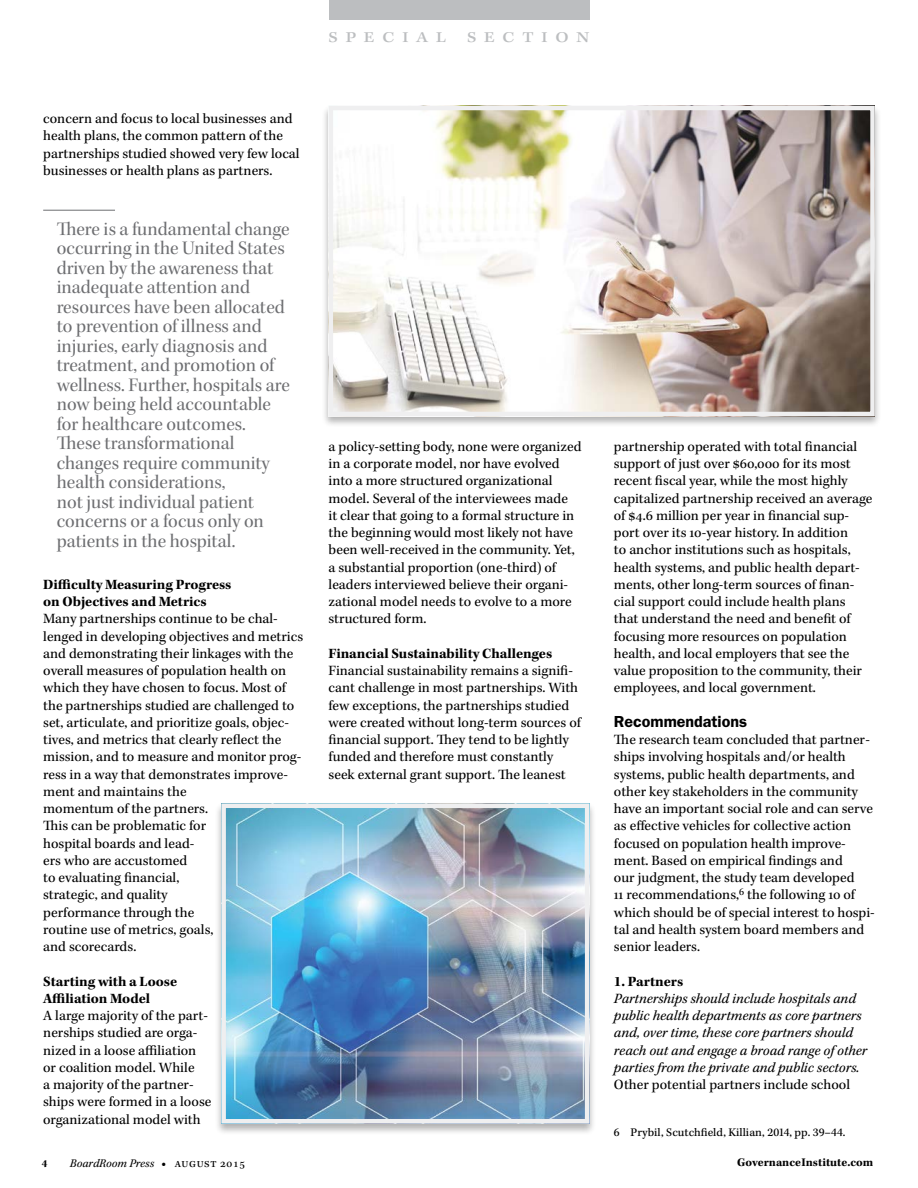
<style>
.page{position:relative;width:918px;height:1188px;background:#fff}
.page>*{position:absolute;margin:0;border:0;box-sizing:border-box;transform-origin:0 0}
.pullquote-no-author{font:19.5px/19.5px "Kepler Std Subh";color:#6d6e71}
.t1{font:600 16.05px "ITC Franklin Gothic Std";color:#000}
.t2{font:15px "Kepler Std Medium Ext Capt";letter-spacing:.515em;color:#bcbec0}
.body-no-indent{font:14.55px/17.2px "Kepler Std";color:#000}
.body-no-indent-2{font:italic 14.55px/17.2px "Kepler Std";letter-spacing:.005em;color:#000}
.t3{font:700 14.55px/17.2px "Kepler Std";letter-spacing:-.005em;color:#000}
.Footnote{font:12px "Kepler Std Capt";color:#000}
.t4{font:italic 12px "Kepler Std";color:#000}
.t5{font:700 12px "Kepler Std";color:#000}
.t6{font:700 10.95px "Kepler Std";color:#000}
.s1{font-style:normal}
.s2{font-weight:900;font-style:normal}
</style>
<div class="page">
<div style="left:329px;top:0;width:260px;height:19px;background:#bcbec0"></div>
<hr style="left:43px;top:210px;width:72px;height:1px;background:#6d6e71">
<div style="left:322px;top:104px;width:560px;height:324px;background:#000;opacity:.3"></div>
<img style="left:334px;top:111px;width:536px;height:300px">
<div style="left:329px;top:106px;width:546px;height:310px;border:4px solid #efeff0"></div>
<div style="left:215px;top:802px;width:381px;height:333px;background:#000;opacity:.3"></div>
<img style="left:226px;top:809px;width:358px;height:310px">
<div style="left:221px;top:804px;width:368px;height:320px;border:4px solid #efeff0"></div>
<p class="t2" style="left:329px;top:28px;width:119px">SPECIAL</p>
<p class="t2" style="left:467px;top:28px;width:124px">SECTION</p>
<p class="body-no-indent" style="left:43px;top:110px;width:258px">concern and focus to local businesses and health plans, the common pattern of the partnerships studied showed very few local businesses or health plans as partners.</p>
<p class="pullquote-no-author" style="left:57px;top:219px;width:235px">There is a fundamental change occurring in the United States driven by the awareness that inadequate attention and resources have been allocated to prevention of illness and injuries, early diagnosis and treatment, and promotion of wellness. Further, hospitals are now being held accountable for healthcare outcomes.<br>These transformational changes require community health considerations,<br>not just individual patient concerns or a focus only on patients in the hospital.</p>
<h3 class="t3" style="left:43px;top:576px;width:190px">Difficulty Measuring Progress on Objectives and Metrics</h3>
<p class="body-no-indent" style="left:43px;top:611px;width:262px">Many partnerships continue to be chal&shy;lenged in developing objectives and metrics and demonstrating their linkages with the overall measures of population health on which they have chosen to focus. Most of the partnerships studied are challenged to set, articulate, and prioritize goals, objec&shy;tives, and metrics that clearly reflect the mission, and to measure and monitor prog&shy;ress in a way that demonstrates improve&shy;ment and maintains the<br>momentum of the partners.<br>This can be problematic for<br>hospital boards and lead-<br>ers who are accustomed<br>to evaluating financial,<br>strategic, and quality<br>performance through the<br>routine use of metrics, goals,<br>and scorecards.</p>
<h3 class="t3" style="left:43px;top:973px;width:136px">Starting with a Loose<br>Affiliation Model</h3>
<p class="body-no-indent" style="left:43px;top:1007px;width:170px">A large majority of the part&shy;nerships studied are orga&shy;nized in a loose affiliation or coalition model. While<br>a majority of the partner&shy;ships were formed in a loose organizational model with</p>
<p class="body-no-indent" style="left:329px;top:438px;width:255px">a policy-setting body, none were organized in a corporate model, nor have evolved into a more structured organizational model. Several of the interviewees made<br>it clear that going to a formal structure in the beginning would most likely not have been well-received in the community. Yet, a substantial proportion (one-third) of leaders interviewed believe their organi&shy;zational model needs to evolve to a more structured form.</p>
<h3 class="t3" style="left:329px;top:645px;width:225px">Financial Sustainability Challenges</h3>
<p class="body-no-indent" style="left:329px;top:662px;width:254px">Financial sustainability remains a signifi&shy;cant challenge in most partnerships. With few exceptions, the partnerships studied were created without long-term sources of financial support. They tend to be lightly funded and therefore must constantly seek external grant support. The leanest</p>
<p class="body-no-indent" style="left:614px;top:438px;width:260px">partnership operated with total financial support of just over $60,000 for its most recent fiscal year, while the most highly capitalized partnership received an average of $4.6 million per year in financial sup&shy;port over its 10-year history. In addition<br>to anchor institutions such as hospitals, health systems, and public health depart&shy;ments, other long-term sources of finan&shy;cial support could include health plans that understand the need and benefit of focusing more resources on population health, and local employers that see the value proposition to the community, their employees, and local government.</p>
<h2 class="t1" style="left:614px;top:712px;width:135px">Recommendations</h2>
<p class="body-no-indent" style="left:614px;top:731px;width:262px">The research team concluded that partner&shy;ships involving hospitals and/or health systems, public health departments, and other key stakeholders in the community have an important social role and can serve as effective vehicles for collective action focused on population health improve&shy;ment. Based on empirical findings and<br>our judgment, the study team developed<br>11 recommendations,<sup>6</sup> the following 10 of which should be of special interest to hospi&shy;tal and health system board members and senior leaders.</p>
<h3 class="t3" style="left:614px;top:973px;width:71px">1. Partners</h3>
<p class="body-no-indent-2" style="left:614px;top:990px;width:255px">Partnerships should include hospitals and public health departments as core partners and, over time, these core partners should reach out and engage a broad range of other parties from the private and public sectors.<br><span class="s1">Other potential partners include school</span></p>
<p class="Footnote" style="left:614px;top:1126px;width:233px">6 Prybil, Scutchfield, Killian, 2014, pp. 39–44.</p>
<p class="t6" style="left:42px;top:1158px;width:7px">4</p>
<p class="t4" style="left:70px;top:1157px;width:177px">BoardRoom Press <span class="s2">•</span> <span class="s1">august 2015</span></p>
<p class="t5" style="left:737px;top:1156px;width:138px">GovernanceInstitute.com</p>
</div>
